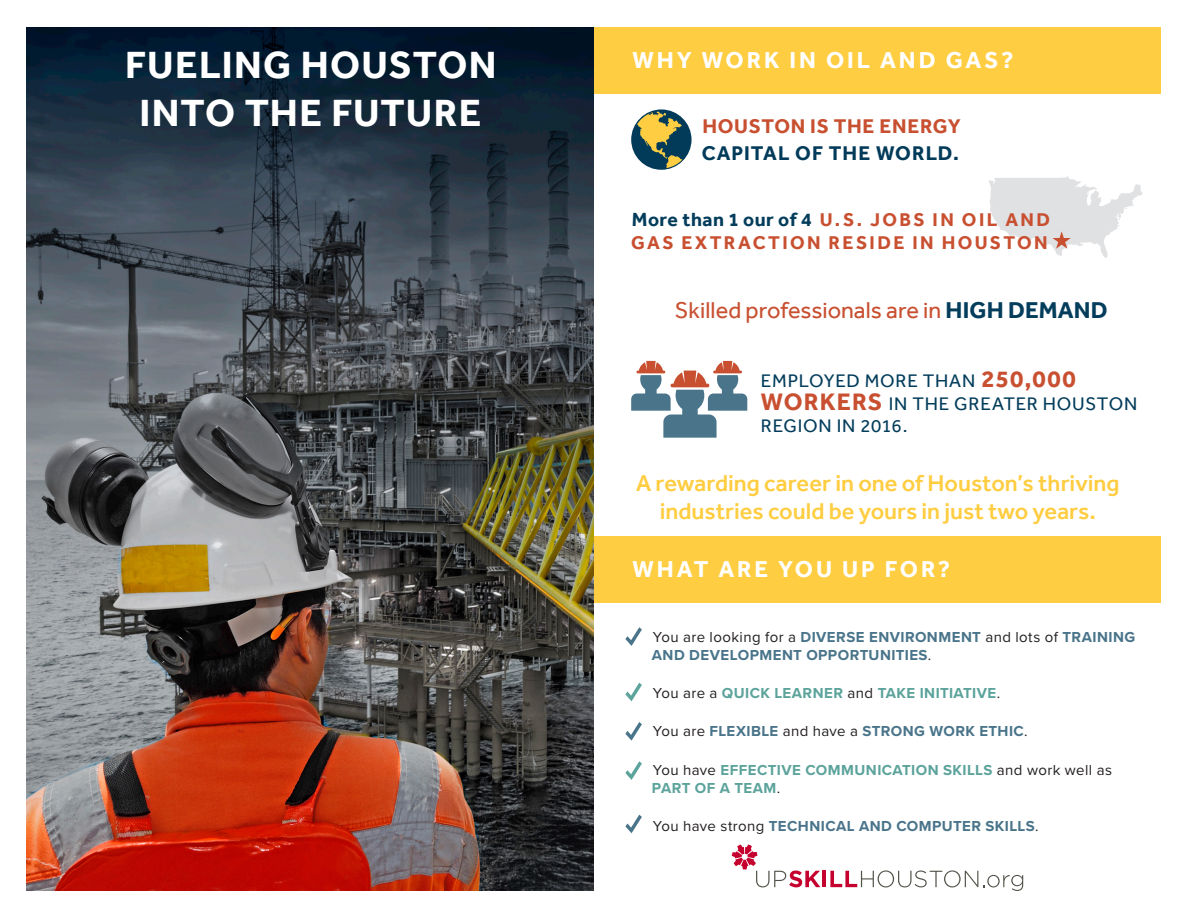
<style>
.page{position:relative;width:1188px;height:918px;background:#fff}
.page>*{position:absolute;margin:0;border:0;box-sizing:border-box;transform-origin:0 0}
.list{font:700 39px/48px "Effra";letter-spacing:.03em;color:#fff;text-align:center}
.t1{font:700 23.7px "Effra";letter-spacing:.125em;color:#fff}
.list-2{font:500 23.55px "Effra";color:#ffcd41}
.list-3{font:23.55px "Effra";color:#c85031}
.list-4{font:700 20.4px/27.3px "Effra";letter-spacing:.04em;color:#c85031}
.list-5{font:700 18.9px/22.8px "Effra";letter-spacing:.125em;color:#c85031}
.t2{font:18.75px/22.6px "Effra";letter-spacing:.04em;color:#033d5b}
.list-6{font:700 15px/18px "Proxima Nova";letter-spacing:.03em;color:#49748a}
.list-7{font:700 15px/18px "Proxima Nova";letter-spacing:.03em;color:#5ba39b}
.s1{color:#023b5a}
.s2{font-size:19.5px;color:#033d5b}
.s3{font-weight:700;color:#033d5b}
.s4{font-weight:700;font-size:24.45px;color:#c85031}
.s5{font-weight:400;color:#231f20}
</style>
<div class="page">
<img style="left:27px;top:27px;width:567px;height:864px">
<div style="left:594px;top:536px;width:567px;height:66px;background:#ffcd41"></div>
<div style="left:594px;top:27px;width:567px;height:66px;background:#ffcd41"></div>
<svg style="left:625px;top:683px;width:17px;height:18px"></svg>
<svg style="left:625px;top:722px;width:17px;height:19px"></svg>
<svg style="left:625px;top:627px;width:17px;height:19px"></svg>
<svg style="left:625px;top:761px;width:17px;height:19px"></svg>
<svg style="left:625px;top:815px;width:17px;height:18px"></svg>
<svg style="left:631px;top:361px;width:116px;height:77px"></svg>
<svg style="left:989px;top:176px;width:154px;height:82px"></svg>
<svg style="left:631px;top:109px;width:61px;height:61px"></svg>
<svg style="left:637px;top:112px;width:45px;height:56px;background:#78825a"></svg>
<hr style="left:823px;top:871px;width:3px;height:16px;background:#c5002e">
<svg style="left:732px;top:844px;width:88px;height:43px"></svg>
<svg style="left:830px;top:870px;width:193px;height:21px"></svg>
<p class="list" style="left:125px;top:40px;width:373px">FUELING HOUSTON<br>INTO THE FUTURE</p>
<p class="t1" style="left:633px;top:46px;width:383px">WHY WORK IN OIL AND GAS?</p>
<p class="list-4" style="left:702px;top:112px;width:261px">HOUSTON IS THE ENERGY<br><span class="s1">CAPITAL OF THE WORLD.</span></p>
<p class="list-5" style="left:631px;top:208px;width:421px"><span class="s2">More than 1 our of 4</span> U.S. JOBS IN OIL AND<br>GAS EXTRACTION RESIDE IN HOUSTON</p>
<p class="list-3" style="left:675px;top:297px;width:434px">Skilled professionals are in <span class="s3">HIGH DEMAND</span></p>
<p class="t2" style="left:761px;top:369px;width:378px">EMPLOYED MORE THAN <span class="s4">250,000<br>WORKERS</span> IN THE GREATER HOUSTON<br>REGION IN 2016.</p>
<p class="list-2" style="left:636px;top:469px;width:485px">A rewarding career in one of Houston’s thriving</p>
<p class="list-2" style="left:660px;top:497px;width:438px">industries could be yours in just two years.</p>
<p class="t1" style="left:633px;top:555px;width:319px">WHAT ARE YOU UP FOR?</p>
<p class="list-6" style="left:652px;top:627px;width:485px"><span class="s5">You are looking for a</span> DIVERSE ENVIRONMENT <span class="s5">and lots of</span> TRAINING<br>AND DEVELOPMENT OPPORTUNITIES<span class="s5">.</span></p>
<p class="list-7" style="left:653px;top:684px;width:349px"><span class="s5">You are a</span> QUICK LEARNER <span class="s5">and</span> TAKE INITIATIVE<span class="s5">.</span></p>
<p class="list-6" style="left:653px;top:722px;width:376px"><span class="s5">You are</span> FLEXIBLE <span class="s5">and have a</span> STRONG WORK ETHIC<span class="s5">.</span></p>
<p class="list-7" style="left:652px;top:760px;width:462px"><span class="s5">You have</span> EFFECTIVE COMMUNICATION SKILLS <span class="s5">and work well as<br></span>PART OF A TEAM<span class="s5">.</span></p>
<p class="list-6" style="left:653px;top:816px;width:387px"><span class="s5">You have strong</span> TECHNICAL AND COMPUTER SKILLS<span class="s5">.</span></p>
</div>
